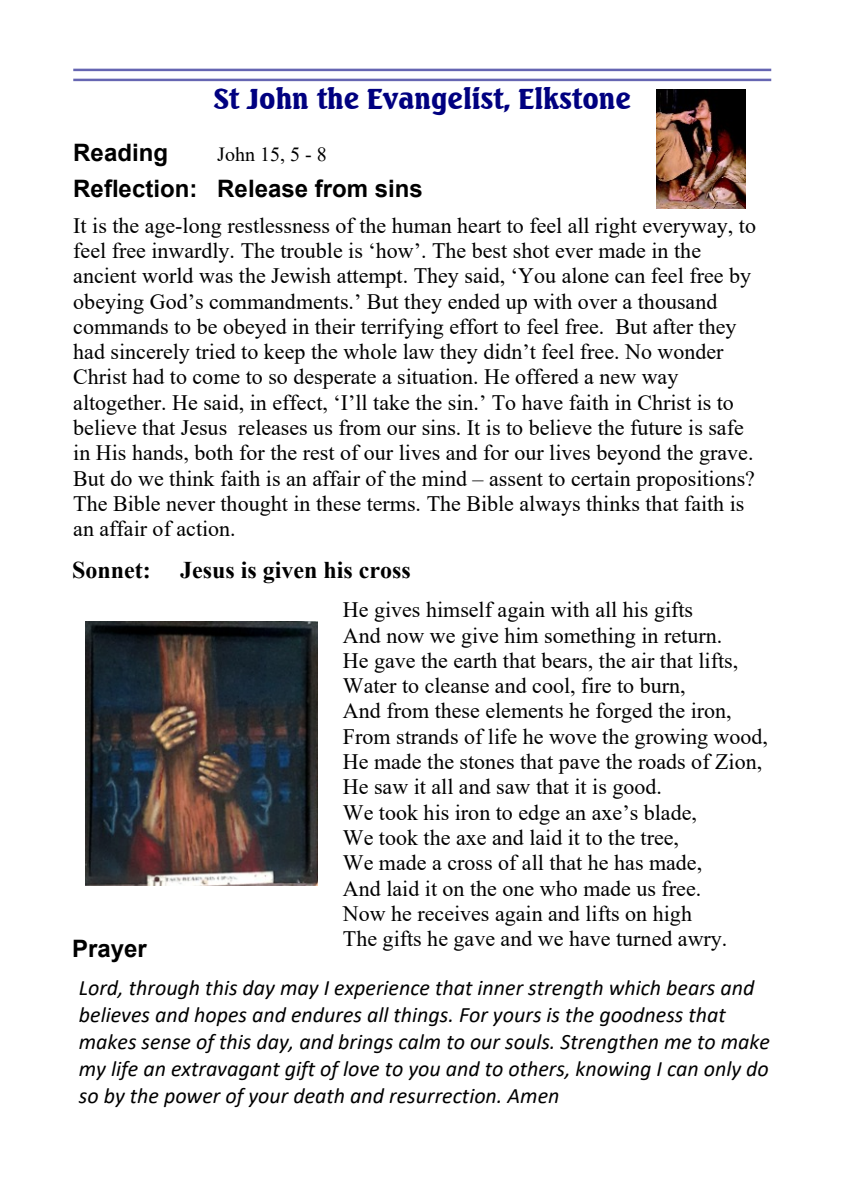
<style>
.page{position:relative;width:842px;height:1191px;background:#fff}
.page>*{position:absolute;margin:0;border:0;box-sizing:border-box;transform-origin:0 0}
.t1{font:28px "Seabird SF Bold";color:#000080}
.t2{font:700 24px "Arial";color:#000}
.t3{font:700 24px "Times New Roman";color:#000}
.t4{font:22px/25.2px "Times New Roman";color:#000}
.t5{font:italic 22px/26.8px "Calibri";color:#000}
.t6{font:20px "Times New Roman";color:#000}
</style>
<div class="page">
<hr style="left:73px;top:79px;width:698px;height:2px;background:#6666b2">
<hr style="left:73px;top:69px;width:698px;height:2px;background:#6666b2">
<img style="left:657px;top:90px;width:89px;height:118px">
<img style="left:86px;top:622px;width:232px;height:263px">
<p class="t1" style="left:214px;top:87px;width:419px">St John the Evangelist, Elkstone</p>
<p class="t2" style="left:73px;top:143px;width:96px">Reading</p>
<p class="t6" style="left:217px;top:147px;width:111px">John 15, 5 - 8</p>
<p class="t2" style="left:73px;top:179px;width:351px">Reflection: Release from sins</p>
<p class="t4" style="left:73px;top:215px;width:684px">It is the age-long restlessness of the human heart to feel all right everyway, to feel free inwardly. The trouble is ‘how’. The best shot ever made in the ancient world was the Jewish attempt. They said, ‘You alone can feel free by obeying God’s commandments.’ But they ended up with over a thousand commands to be obeyed in their terrifying effort to feel free. But after they had sincerely tried to keep the whole law they didn’t feel free. No wonder Christ had to come to so desperate a situation. He offered a new way altogether. He said, in effect, ‘I’ll take the sin.’ To have faith in Christ is to believe that Jesus releases us from our sins. It is to believe the future is safe in His hands, both for the rest of our lives and for our lives beyond the grave.<br>But do we think faith is an affair of the mind – assent to certain propositions?<br>The Bible never thought in these terms. The Bible always thinks that faith is an affair of action.</p>
<p class="t3" style="left:72px;top:562px;width:340px">Sonnet: Jesus is given his cross</p>
<p class="t4" style="left:343px;top:599px;width:427px">He gives himself again with all his gifts<br>And now we give him something in return.<br>He gave the earth that bears, the air that lifts, Water to cleanse and cool, fire to burn,<br>And from these elements he forged the iron, From strands of life he wove the growing wood, He made the stones that pave the roads of Zion, He saw it all and saw that it is good.<br>We took his iron to edge an axe’s blade,<br>We took the axe and laid it to the tree,<br>We made a cross of all that he has made,<br>And laid it on the one who made us free.<br>Now he receives again and lifts on high<br>The gifts he gave and we have turned awry.</p>
<p class="t2" style="left:72px;top:939px;width:76px">Prayer</p>
<p class="t5" style="left:79px;top:976px;width:692px">Lord, through this day may I experience that inner strength which bears and believes and hopes and endures all things. For yours is the goodness that makes sense of this day, and brings calm to our souls. Strengthen me to make my life an extravagant gift of love to you and to others, knowing I can only do so by the power of your death and resurrection. Amen</p>
</div>
